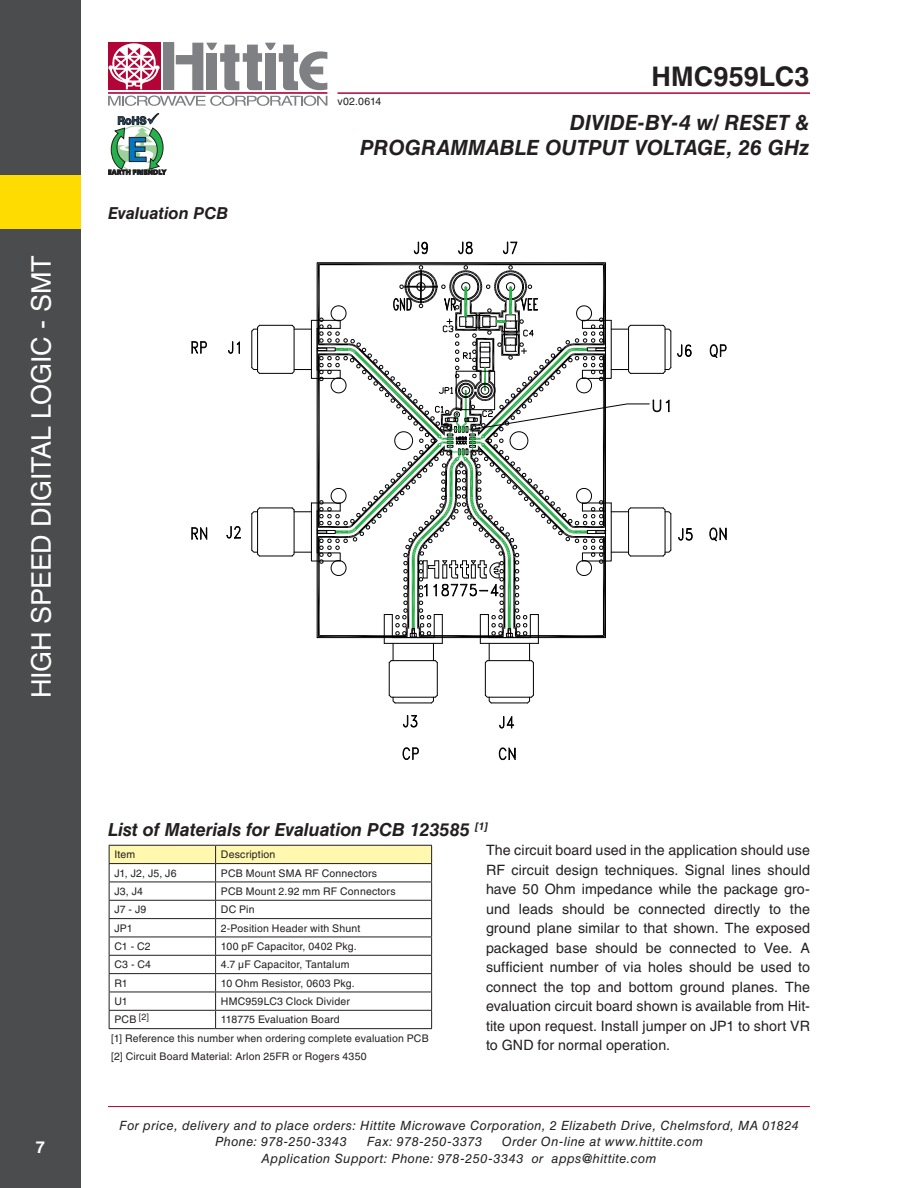
<style>
.page{position:relative;width:918px;height:1188px;background:#fff}
.page>*{position:absolute;margin:0;border:0;box-sizing:border-box;transform-origin:0 0}
.t1{font:27px "Helvetica LT Std";letter-spacing:-.01em;color:#fff}
.t2{font:700 27px "Helvetica LT Std";letter-spacing:.005em;color:#231f20}
.t3{font:italic 700 21px/25.2px "Helvetica LT Std";color:#231f20;text-align:right}
.t4{font:italic 700 18px "Helvetica LT Std";letter-spacing:-.005em;color:#231f20}
.t5{font:italic 700 16.5px "Helvetica LT Std";letter-spacing:-.005em;color:#231f20}
.t6{font:700 16.5px "Helvetica LT Std";color:#fff}
.t7{font:14.25px/19.5px "Helvetica LT Std";letter-spacing:.005em;color:#231f20;text-align:justify}
.t8{font:italic 12.75px/16.5px "Helvetica LT Std";letter-spacing:.035em;color:#231f20}
.t9{font:10.5px/18.3px "Helvetica LT Std";letter-spacing:.015em;color:#231f20}
</style>
<div class="page">
<hr style="left:108px;top:1106px;width:702px;height:1px;background:#b30437">
<hr style="left:338px;top:92px;width:472px;height:2px;background:#b30437">
<div style="left:163px;top:43px;width:11px;height:47px;background:#7e8083"></div>
<div style="left:108px;top:43px;width:52px;height:47px;background:#b30437"></div>
<hr style="left:108px;top:92px;width:219px;height:2px;background:#b30437">
<svg style="left:176px;top:43px;width:151px;height:47px"></svg>
<svg style="left:108px;top:96px;width:219px;height:10px"></svg>
<svg style="left:108px;top:43px;width:52px;height:46px"></svg>
<svg style="left:108px;top:113px;width:58px;height:62px"></svg>
<div style="left:0;top:0;width:81px;height:1188px;background:#4b4c4d"></div>
<div style="left:0;top:175px;width:81px;height:54px;background:#ffdc01"></div>
<svg style="left:109px;top:845px;width:323px;height:183px"></svg>
<hr style="left:109px;top:1028px;width:107px;height:1px;background:#231f20">
<hr style="left:216px;top:1028px;width:216px;height:1px;background:#231f20">
<hr style="left:389px;top:663px;width:1px;height:32px;background:#000">
<svg style="left:388px;top:694px;width:50px;height:10px"></svg>
<hr style="left:437px;top:663px;width:1px;height:32px;background:#000">
<hr style="left:485px;top:663px;width:1px;height:32px;background:#000">
<svg style="left:484px;top:694px;width:50px;height:10px"></svg>
<hr style="left:533px;top:663px;width:1px;height:32px;background:#000">
<svg style="left:251px;top:324px;width:10px;height:50px"></svg>
<hr style="left:259px;top:373px;width:33px;height:1px;background:#000">
<hr style="left:259px;top:325px;width:33px;height:1px;background:#000">
<svg style="left:251px;top:507px;width:10px;height:49px"></svg>
<hr style="left:259px;top:556px;width:33px;height:1px;background:#000">
<hr style="left:259px;top:507px;width:33px;height:1px;background:#000">
<svg style="left:413px;top:242px;width:15px;height:13px"></svg>
<svg style="left:458px;top:242px;width:15px;height:13px"></svg>
<svg style="left:503px;top:242px;width:15px;height:13px"></svg>
<svg style="left:228px;top:341px;width:12px;height:13px"></svg>
<svg style="left:226px;top:526px;width:15px;height:13px"></svg>
<svg style="left:403px;top:715px;width:15px;height:13px"></svg>
<svg style="left:499px;top:716px;width:16px;height:13px"></svg>
<svg style="left:291px;top:263px;width:402px;height:401px"></svg>
<svg style="left:191px;top:341px;width:16px;height:13px"></svg>
<svg style="left:191px;top:527px;width:17px;height:13px"></svg>
<svg style="left:709px;top:344px;width:18px;height:14px"></svg>
<svg style="left:709px;top:527px;width:18px;height:15px"></svg>
<svg style="left:402px;top:747px;width:17px;height:13px"></svg>
<svg style="left:498px;top:747px;width:18px;height:13px"></svg>
<h1 class="t1" style="left:26px;top:698px;width:443px;rotate:-90deg">High Speed Digital Logic - SMT</h1>
<p class="t6" style="left:36px;top:1138px;width:11px">7</p>
<h1 class="t2" style="left:652px;top:60px;width:160px">HMC959LC3</h1>
<p class="t5" style="left:108px;top:204px;width:122px">Evaluation PCB</p>
<p class="t9" style="left:338px;top:92px;width:45px">v02.0614</p>
<h2 class="t3" style="left:360px;top:109px;width:451px">DIVIDE-BY-4 w/ RESET &amp;<br>PROGRAMMABLE OUTPUT VOLTAGE, 26 GHz</h2>
<p class="t4" style="left:108px;top:819px;width:382px">List of Materials for Evaluation PCB 123585 <sup>[1]</sup></p>
<p class="t9" style="left:115px;top:845px;width:22px">Item</p>
<p class="t9" style="left:221px;top:845px;width:56px">Description</p>
<p class="t9" style="left:115px;top:864px;width:64px">J1, J2, J5, J6</p>
<p class="t9" style="left:221px;top:864px;width:158px">PCB Mount SMA RF Connectors</p>
<p class="t9" style="left:115px;top:882px;width:30px">J3, J4</p>
<p class="t9" style="left:221px;top:882px;width:176px">PCB Mount 2.92 mm RF Connectors</p>
<p class="t9" style="left:115px;top:900px;width:33px">J7 - J9</p>
<p class="t9" style="left:221px;top:900px;width:35px">DC Pin</p>
<p class="t9" style="left:115px;top:919px;width:20px">JP1</p>
<p class="t9" style="left:221px;top:919px;width:141px">2-Position Header with Shunt</p>
<p class="t9" style="left:115px;top:937px;width:38px">C1 - C2</p>
<p class="t9" style="left:221px;top:937px;width:137px">100 pF Capacitor, 0402 Pkg.</p>
<p class="t9" style="left:115px;top:955px;width:38px">C3 - C4</p>
<p class="t9" style="left:221px;top:955px;width:130px">4.7 µF Capacitor, Tantalum</p>
<p class="t9" style="left:115px;top:974px;width:15px">R1</p>
<p class="t9" style="left:221px;top:974px;width:135px">10 Ohm Resistor, 0603 Pkg.</p>
<p class="t9" style="left:115px;top:992px;width:15px">U1</p>
<p class="t9" style="left:221px;top:992px;width:130px">HMC959LC3 Clock Divider</p>
<p class="t9" style="left:115px;top:1010px;width:36px">PCB <sup>[2]</sup></p>
<p class="t7" style="left:486px;top:840px;width:326px">The circuit board used in the application should use RF circuit design techniques. Signal lines should have 50 Ohm impedance while the package gro&shy;und leads should be connected directly to the ground plane similar to that shown. The exposed packaged base should be connected to Vee. A sufficient number of via holes should be used to connect the top and bottom ground planes. The evaluation circuit board shown is available from Hit&shy;tite upon request. I nstall jumper on JP1 to short VR to GND for normal operation.</p>
<p class="t9" style="left:111px;top:1010px;width:319px;text-indent:110px">118775 Evaluation Board<br>[1] Reference this number when ordering complete evaluation PCB [2] Circuit Board Material: Arlon 25FR or Rogers 4350</p>
<p class="t8" style="left:215px;top:1117px;width:585px;text-indent:-96px">For price, delivery and to place orders: Hittite Microwave Corporation, 2 Elizabeth Drive, Chelmsford, MA 01824<br>Phone: 978-250-3343</p>
<p class="t8" style="left:262px;top:1133px;width:443px;text-indent:240px">Order On-line at www.hittite.com<br>Application Support: Phone: 978-250-3343 or apps@hittite.com</p>
<p class="t8" style="left:367px;top:1133px;width:117px">Fax: 978-250-3373</p>
</div>
